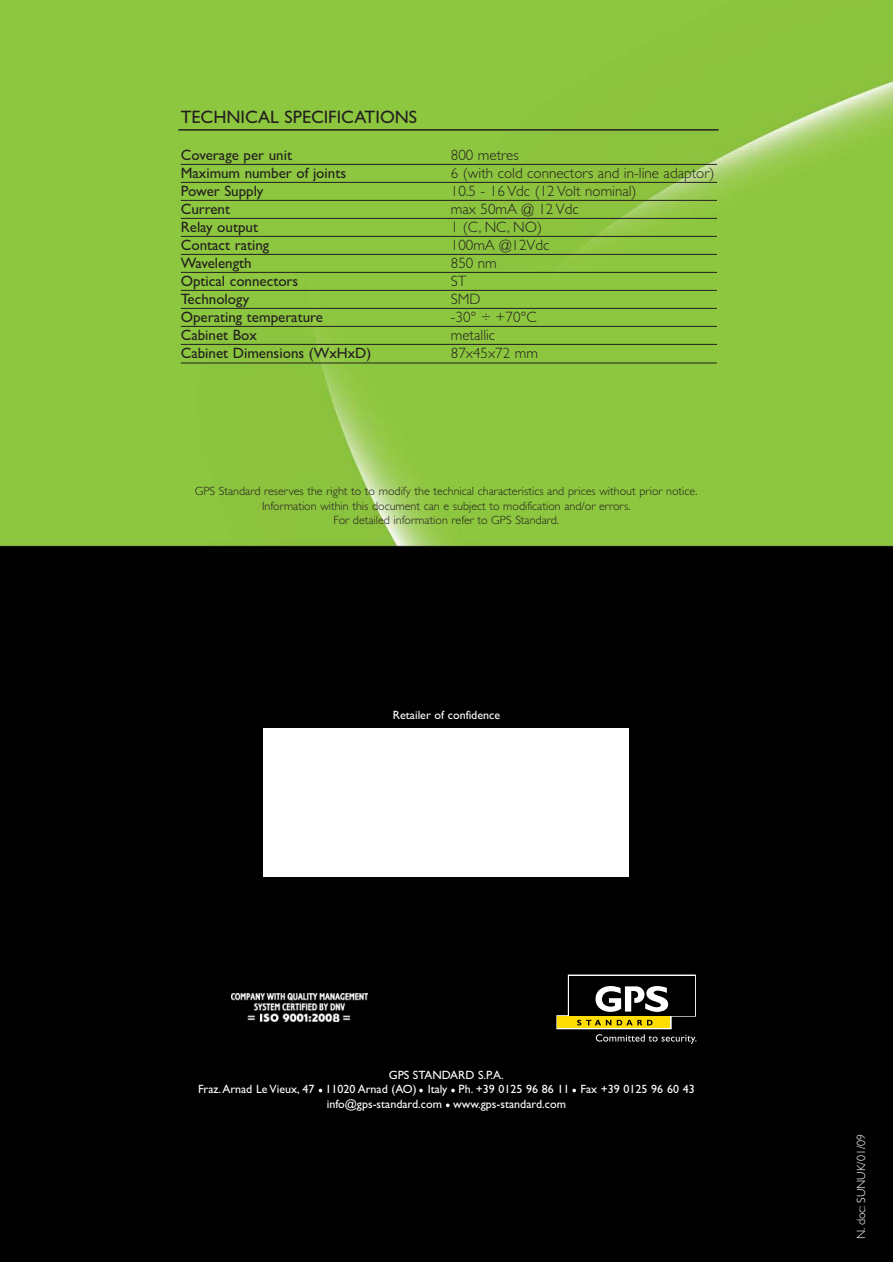
<style>
.page{position:relative;width:893px;height:1263px;background:#fff}
.page>*{position:absolute;margin:0;border:0;box-sizing:border-box;transform-origin:0 0}
.t1{font:18px "Gill Sans";color:#231f20}
.t2{font:15px "Gill Sans";color:#231f20}
.t3{font:300 15px "Gill Sans";color:#231f20}
.t4{font:300 12px/14.4px "Gill Sans";color:#231f20;text-align:center}
.t5{font:12px/14.4px "Gill Sans";color:#fff;text-align:center}
.t6{font:300 12px "Gill Sans";color:#fff}
</style>
<div class="page">
<img style="left:0;top:0;width:892px;height:1262px">
<div style="left:263px;top:729px;width:366px;height:148px;background:#fff"></div>
<hr style="left:181px;top:164px;width:536px;height:1px;background:#231f20">
<hr style="left:181px;top:182px;width:536px;height:1px;background:#231f20">
<hr style="left:181px;top:200px;width:536px;height:1px;background:#231f20">
<hr style="left:181px;top:218px;width:536px;height:1px;background:#231f20">
<hr style="left:181px;top:236px;width:536px;height:1px;background:#231f20">
<hr style="left:181px;top:254px;width:536px;height:1px;background:#231f20">
<hr style="left:181px;top:272px;width:536px;height:1px;background:#231f20">
<hr style="left:181px;top:290px;width:536px;height:1px;background:#231f20">
<hr style="left:181px;top:308px;width:536px;height:1px;background:#231f20">
<hr style="left:181px;top:326px;width:536px;height:1px;background:#231f20">
<hr style="left:181px;top:344px;width:536px;height:1px;background:#231f20">
<hr style="left:181px;top:363px;width:536px;height:1px;background:#231f20">
<hr style="left:178px;top:129px;width:540px;height:2px;background:#231f20">
<img style="left:231px;top:994px;width:136px;height:27px">
<svg style="left:556px;top:975px;width:140px;height:69px;background:#4b472b"></svg>
<svg style="left:419px;top:1089px;width:4px;height:3px"></svg>
<svg style="left:572px;top:1089px;width:4px;height:3px"></svg>
<svg style="left:451px;top:1089px;width:4px;height:3px"></svg>
<h1 class="t1" style="left:181px;top:111px;width:238px">TECHNICAL SPECIFICATIONS</h1>
<p class="t2" style="left:181px;top:150px;width:113px">Coverage per unit</p>
<p class="t3" style="left:451px;top:150px;width:69px">800 metres</p>
<p class="t2" style="left:181px;top:168px;width:167px">Maximum number of joints</p>
<p class="t3" style="left:451px;top:168px;width:265px">6 (with cold connectors and in-line adaptor)</p>
<p class="t2" style="left:181px;top:186px;width:84px">Power Supply</p>
<p class="t3" style="left:451px;top:186px;width:187px">10.5 - 16 Vdc (12 Volt nominal)</p>
<p class="t2" style="left:181px;top:204px;width:51px">Current</p>
<p class="t3" style="left:451px;top:204px;width:129px">max 50mA @ 12 Vdc</p>
<p class="t2" style="left:181px;top:222px;width:79px">Relay output</p>
<p class="t3" style="left:451px;top:222px;width:93px">1 (C, NC, NO)</p>
<p class="t2" style="left:181px;top:240px;width:90px">Contact rating</p>
<p class="t3" style="left:451px;top:240px;width:100px">100mA @12Vdc</p>
<p class="t2" style="left:181px;top:258px;width:72px">Wavelength</p>
<p class="t3" style="left:451px;top:258px;width:47px">850 nm</p>
<p class="t2" style="left:181px;top:276px;width:119px">Optical connectors</p>
<p class="t3" style="left:451px;top:276px;width:17px">ST</p>
<p class="t2" style="left:181px;top:294px;width:70px">Technology</p>
<p class="t3" style="left:451px;top:294px;width:31px">SMD</p>
<p class="t2" style="left:181px;top:312px;width:144px">Operating temperature</p>
<p class="t3" style="left:451px;top:312px;width:87px">-30° ÷ +70°C</p>
<p class="t2" style="left:181px;top:330px;width:78px">Cabinet Box</p>
<p class="t3" style="left:451px;top:330px;width:46px">metallic</p>
<p class="t2" style="left:181px;top:348px;width:192px">Cabinet Dimensions (WxHxD)</p>
<p class="t3" style="left:451px;top:348px;width:89px">87x45x72 mm</p>
<p class="t4" style="left:195px;top:485px;width:504px">GPS Standard reserves the right to to modify the technical characteristics and prices without prior notice.<br>Information within this document can e subject to modification and/or errors.<br>For detailed information refer to GPS Standard.</p>
<p class="t5" style="left:393px;top:709px;width:109px">Retailer of confidence</p>
<p class="t5" style="left:198px;top:1069px;width:498px">GPS STANDARD S.P.A.<br>Fraz. Arnad Le Vieux, 47 11020 Arnad (AO) Italy Ph. +39 0125 96 86 11 Fax +39 0125 96 60 43 info@gps-standard.com www.gps-standard.com</p>
<p class="t6" style="left:857px;top:1239px;width:107px;rotate:-90deg">N. doc: SUNUK/01/09</p>
</div>
